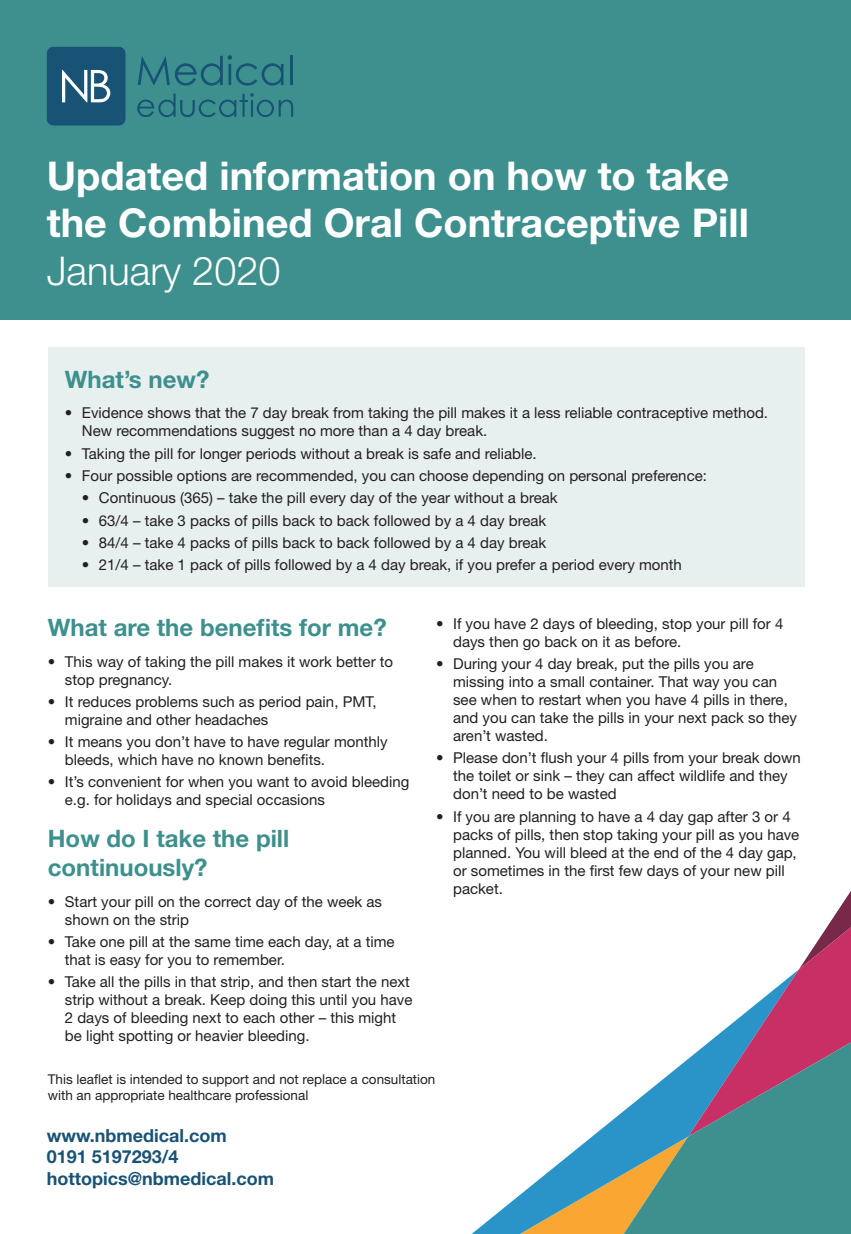
<style>
.page{position:relative;width:851px;height:1234px;background:#fff}
.page>*{position:absolute;margin:0;border:0;box-sizing:border-box;transform-origin:0 0}
.t1{font:700 39.6px/47.5px "Helvetica Neue";color:#fff}
.t2{font:300 39.6px "Helvetica Neue";color:#fff}
.t3{font:700 24px/28.8px "Helvetica Neue";color:#3d908d}
.t4{font:700 18px/21.6px "Helvetica Neue";color:#185375}
.t5{font:15px/18px "Helvetica Neue";color:#231f20}
.t6{font:13.5px/16.2px "Helvetica Neue";color:#231f20}
</style>
<div class="page">
<div style="left:0;top:0;width:850px;height:319px;background:#3d908d"></div>
<div style="left:47px;top:47px;width:78px;height:78px;background:#185375;border-radius:7px"></div>
<svg style="left:138px;top:55px;width:145px;height:31px"></svg>
<hr style="left:290px;top:56px;width:3px;height:29px;background:#185375">
<svg style="left:137px;top:93px;width:156px;height:24px"></svg>
<svg style="left:62px;top:70px;width:48px;height:32px"></svg>
<svg style="left:473px;top:1195px;width:47px;height:38px"></svg>
<svg style="left:520px;top:892px;width:330px;height:341px"></svg>
<svg style="left:623px;top:1042px;width:227px;height:191px;background:#5f8e96"></svg>
<div style="left:48px;top:347px;width:756px;height:240px;background:#e8efef"></div>
<h1 class="t1" style="left:47px;top:151px;width:703px">Updated information on how to take the Combined Oral Contraceptive Pill</h1>
<h1 class="t2" style="left:47px;top:246px;width:235px">January 2020</h1>
<h2 class="t3" style="left:65px;top:364px;width:146px">What’s new?</h2>
<p class="t5" style="left:82px;top:404px;width:687px;text-indent:-17px">• Evidence shows that the 7 day break from taking the pill makes it a less reliable contraceptive method.<br>New recommendations suggest no more than a 4 day break.</p>
<p class="t5" style="left:65px;top:444px;width:473px">• Taking the pill for longer periods without a break is safe and reliable.</p>
<p class="t5" style="left:65px;top:466px;width:643px">• Four possible options are recommended, you can choose depending on personal preference:</p>
<p class="t5" style="left:82px;top:488px;width:477px">• Continuous (365) – take the pill every day of the year without a break</p>
<p class="t5" style="left:82px;top:511px;width:466px">• 63/4 – take 3 packs of pills back to back followed by a 4 day break</p>
<p class="t5" style="left:82px;top:533px;width:466px">• 84/4 – take 4 packs of pills back to back followed by a 4 day break</p>
<p class="t5" style="left:82px;top:555px;width:601px">• 21/4 – take 1 pack of pills followed by a 4 day break, if you prefer a period every month</p>
<h2 class="t3" style="left:48px;top:612px;width:340px">What are the benefits for me?</h2>
<p class="t5" style="left:65px;top:652px;width:330px;text-indent:-17px">• This way of taking the pill makes it work better to stop pregnancy.</p>
<p class="t5" style="left:65px;top:692px;width:313px;text-indent:-17px">• It reduces problems such as period pain, PMT, migraine and other headaches</p>
<p class="t5" style="left:65px;top:732px;width:324px;text-indent:-17px">• It means you don’t have to have regular monthly bleeds, which have no known benefits.</p>
<p class="t5" style="left:65px;top:772px;width:346px;text-indent:-17px">• It’s convenient for when you want to avoid bleeding e.g. for holidays and special occasions</p>
<h2 class="t3" style="left:48px;top:823px;width:243px">How do I take the pill continuously?</h2>
<p class="t5" style="left:65px;top:891px;width:318px;text-indent:-17px">• Start your pill on the correct day of the week as shown on the strip</p>
<p class="t5" style="left:65px;top:932px;width:331px;text-indent:-17px">• Take one pill at the same time each day, at a time that is easy for you to remember.</p>
<p class="t5" style="left:65px;top:972px;width:349px;text-indent:-17px">• Take all the pills in that strip, and then start the next strip without a break. Keep doing this until you have 2 days of bleeding next to each other – this might be light spotting or heavier bleeding.</p>
<p class="t5" style="left:453px;top:614px;width:332px;text-indent:-17px">• If you have 2 days of bleeding, stop your pill for 4 days then go back on it as before.</p>
<p class="t5" style="left:453px;top:654px;width:345px;text-indent:-17px">• During your 4 day break, put the pills you are missing into a small container. That way you can see when to restart when you have 4 pills in there, and you can take the pills in your next pack so they aren’t wasted.</p>
<p class="t5" style="left:453px;top:748px;width:349px;text-indent:-17px">• Please don’t flush your 4 pills from your break down the toilet or sink – they can affect wildlife and they don’t need to be wasted</p>
<p class="t5" style="left:453px;top:807px;width:347px;text-indent:-17px">• If you are planning to have a 4 day gap after 3 or 4 packs of pills, then stop taking your pill as you have planned. You will bleed at the end of the 4 day gap, or sometimes in the first few days of your new pill packet.</p>
<p class="t6" style="left:48px;top:1070px;width:389px">This leaflet is intended to support and not replace a consultation with an appropriate healthcare professional</p>
<p class="t4" style="left:47px;top:1123px;width:229px">www.nbmedical.com<br>0191 5197293/4 hottopics@nbmedical.com</p>
</div>
